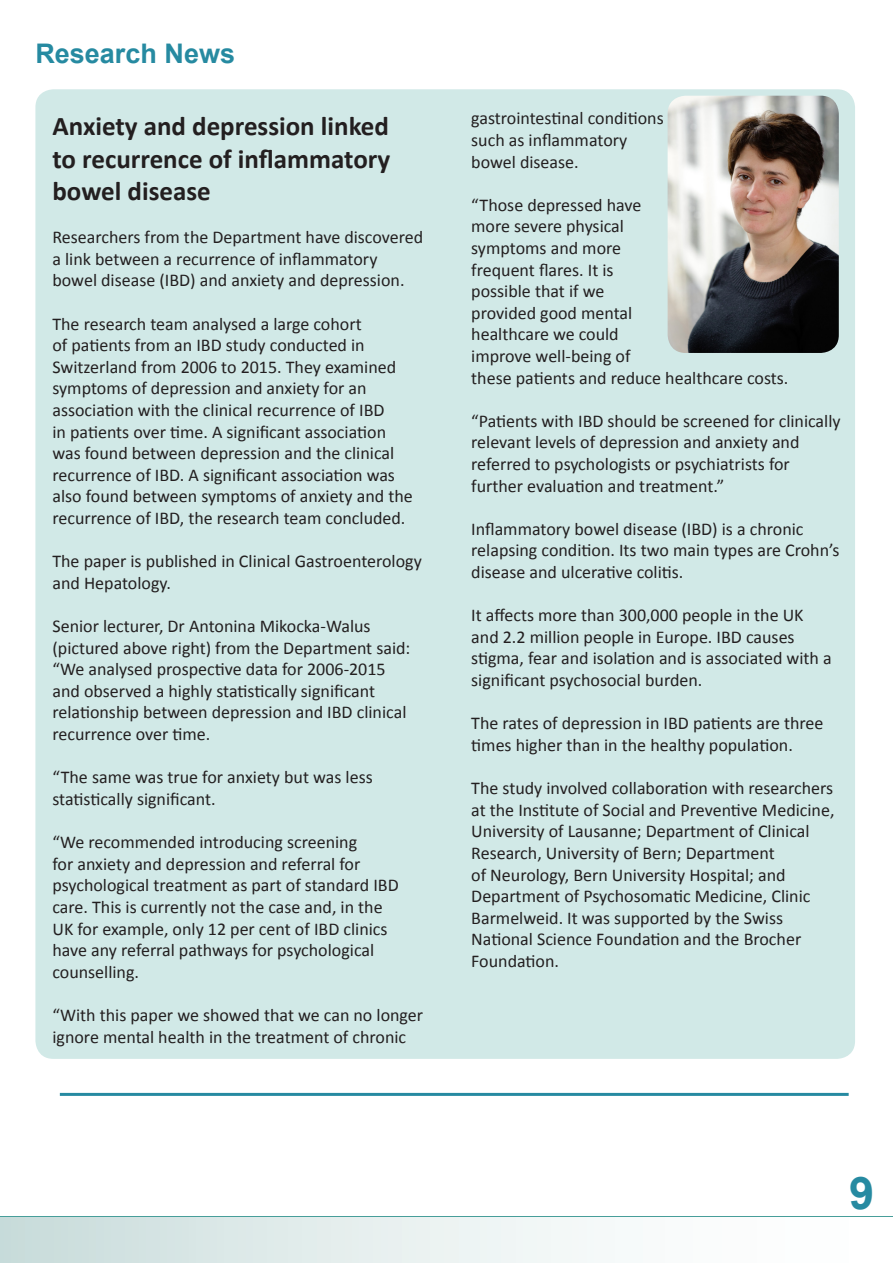
<style>
.page{position:relative;width:893px;height:1263px;background:#fff}
.page>*{position:absolute;margin:0;border:0;box-sizing:border-box;transform-origin:0 0}
.t1{font:700 45px "Arial";color:#268aa1}
.t2{font:700 27px/32.4px "Calibri";color:#231f20;text-align:justify}
.Section_Headers{font:700 27px "Arial";color:#268aa1}
.t3{font:18px/21.6px "Calibri";color:#231f20}
</style>
<div class="page">
<div style="left:0;top:1216px;width:893px;height:5px;background:#479e9a"></div>
<div style="left:0;top:1217px;width:893px;height:46px;background:linear-gradient(to right,#ccdedd,#fff)"></div>
<div style="left:35px;top:89px;width:820px;height:970px;background:#d1e9e7;border-radius:18px"></div>
<hr style="left:60px;top:1093px;width:789px;height:3px;background:#268aa1">
<img style="left:668px;top:96px;width:171px;height:257px">
<p class="Section_Headers" style="left:35px;top:35px;width:201px">Research News</p>
<p class="t2" style="left:52px;top:110px;width:339px">Anxiety and depression linked to recurrence of inflammatory bowel disease</p>
<p class="t3" style="left:52px;top:226px;width:372px">Researchers from the Department have discovered a link between a recurrence of inflammatory bowel disease (IBD) and anxiety and depression.</p>
<p class="t3" style="left:52px;top:313px;width:362px">The research team analysed a large cohort<br>of patients from an IBD study conducted in Switzerland from 2006 to 2015. They examined symptoms of depression and anxiety for an association with the clinical recurrence of IBD<br>in patients over time. A significant association was found between depression and the clinical recurrence of IBD. A significant association was also found between symptoms of anxiety and the recurrence of IBD, the research team concluded.</p>
<p class="t3" style="left:52px;top:550px;width:371px">The paper is published in Clinical Gastroenterology and Hepatology.</p>
<p class="t3" style="left:52px;top:615px;width:359px">Senior lecturer, Dr Antonina Mikocka-Walus (pictured above right) from the Department said: “We analysed prospective data for 2006-2015 and observed a highly statistically significant relationship between depression and IBD clinical recurrence over time.</p>
<p class="t3" style="left:52px;top:766px;width:322px">“The same was true for anxiety but was less statistically significant.</p>
<p class="t3" style="left:52px;top:831px;width:348px">“We recommended introducing screening<br>for anxiety and depression and referral for psychological treatment as part of standard IBD care. This is currently not the case and, in the UK for example, only 12 per cent of IBD clinics have any referral pathways for psychological counselling.</p>
<p class="t3" style="left:52px;top:1004px;width:372px">“With this paper we showed that we can no longer ignore mental health in the treatment of chronic</p>
<p class="t3" style="left:471px;top:108px;width:194px">gastrointestinal conditions such as inflammatory bowel disease.</p>
<p class="t3" style="left:471px;top:194px;width:319px">“Those depressed have<br>more severe physical<br>symptoms and more<br>frequent flares. It is<br>possible that if we<br>provided good mental<br>healthcare we could<br>improve well-being of<br>these patients and reduce healthcare costs.</p>
<p class="t3" style="left:471px;top:410px;width:371px">“Patients with IBD should be screened for clinically relevant levels of depression and anxiety and referred to psychologists or psychiatrists for further evaluation and treatment.”</p>
<p class="t3" style="left:471px;top:518px;width:370px">Inflammatory bowel disease (IBD) is a chronic relapsing condition. Its two main types are Crohn’s disease and ulcerative colitis.</p>
<p class="t3" style="left:471px;top:604px;width:362px">It affects more than 300,000 people in the UK and 2.2 million people in Europe. IBD causes stigma, fear and isolation and is associated with a significant psychosocial burden.</p>
<p class="t3" style="left:471px;top:712px;width:354px">The rates of depression in IBD patients are three times higher than in the healthy population.</p>
<p class="t3" style="left:471px;top:777px;width:365px">The study involved collaboration with researchers at the Institute of Social and Preventive Medicine, University of Lausanne; Department of Clinical Research, University of Bern; Department<br>of Neurology, Bern University Hospital; and Department of Psychosomatic Medicine, Clinic Barmelweid. It was supported by the Swiss National Science Foundation and the Brocher Foundation.</p>
<h1 class="t1" style="left:849px;top:1163px;width:27px">9</h1>
</div>
